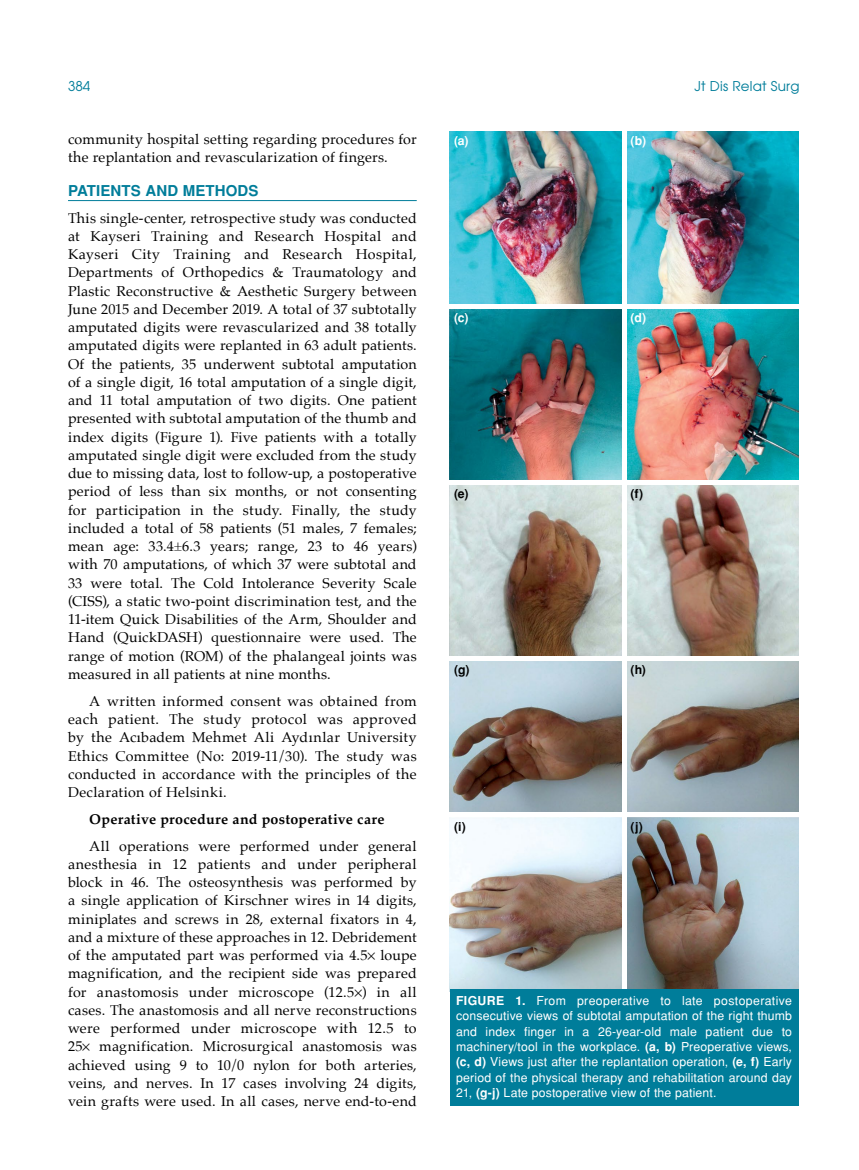
<style>
.page{position:relative;width:859px;height:1170px;background:#fff}
.page>*{position:absolute;margin:0;border:0;box-sizing:border-box;transform-origin:0 0}
.t1{font:700 15px "Helvetica Tr";letter-spacing:.005em;color:#007d9a}
.t2{font:14.25px/18.3px "Palatino";letter-spacing:.02em;color:#000;text-align:justify}
.t3{font:700 14.25px "Palatino";letter-spacing:.015em;color:#000}
.t4{font:13.5px "Avant Garde Tr";letter-spacing:.015em;color:#007d9a}
.t5{font:12.3px/15.3px "Helvetica Normal Tr";letter-spacing:.01em;color:#fff;text-align:justify}
.t6{font:700 12.3px "Helvetica Tr";color:#000}
.t7{font:700 12.3px "Helvetica Tr";color:#fff}
.s1{font-family:"Helvetica Tr";font-weight:700}
</style>
<div class="page">
<hr style="left:68px;top:200px;width:349px;height:1px;background:#007d9a">
<img style="left:450px;top:132px;width:349px;height:858px">
<div style="left:449px;top:304px;width:350px;height:5px;background:#fff"></div>
<hr style="left:622px;top:131px;width:4px;height:861px;background:#fff">
<hr style="left:449px;top:480px;width:350px;height:4px;background:#fff">
<div style="left:449px;top:656px;width:350px;height:5px;background:#fff"></div>
<div style="left:449px;top:812px;width:350px;height:5px;background:#fff"></div>
<div style="left:450px;top:989px;width:348px;height:117px;background:#007d9a"></div>
<p class="t4" style="left:68px;top:77px;width:24px">384</p>
<p class="t4" style="left:694px;top:77px;width:106px">Jt Dis Relat Surg</p>
<p class="t2" style="left:68px;top:129px;width:350px">community hospital setting regarding procedures for the replantation and revascularization of fingers.</p>
<p class="t1" style="left:68px;top:182px;width:192px">PATIENTS AND METHODS</p>
<p class="t2" style="left:68px;top:209px;width:350px">This single-center, retrospective study was conducted at Kayseri Training and Research Hospital and Kayseri City Training and Research Hospital, Departments of Orthopedics &amp; Traumatology and Plastic Reconstructive &amp; Aesthetic Surgery between June 2015 and December 2019. A total of 37 subtotally amputated digits were revascularized and 38 totally amputated digits were replanted in 63 adult patients.<br>Of the patients, 35 underwent subtotal amputation of a single digit, 16 total amputation of a single digit, and 11 total amputation of two digits. One patient presented with subtotal amputation of the thumb and index digits (Figure 1). Five patients with a totally amputated single digit were excluded from the study due to missing data, lost to follow-up, a postoperative period of less than six months, or not consenting for participation in the study. Finally, the study included a total of 58 patients (51 males, 7 females; mean age: 33.4±6.3 years; range, 23 to 46 years) with 70 amputations, of which 37 were subtotal and 33 were total. The Cold Intolerance Severity Scale (CISS), a static two-point discrimination test, and the 11-item Quick Disabilities of the Arm, Shoulder and Hand (QuickDASH) questionnaire were used. The range of motion (ROM) of the phalangeal joints was measured in all patients at nine months.</p>
<p class="t2" style="left:68px;top:691px;width:350px;text-indent:21px">A written informed consent was obtained from each patient. The study protocol was approved by the Acıbadem Mehmet Ali Aydınlar University Ethics Committee (No: 2019-11/30). The study was conducted in accordance with the principles of the Declaration of Helsinki.</p>
<p class="t3" style="left:89px;top:806px;width:297px">Operative procedure and postoperative care</p>
<p class="t2" style="left:68px;top:836px;width:350px;text-indent:21px">All operations were performed under general anesthesia in 12 patients and under peripheral block in 46. The osteosynthesis was performed by a single application of Kirschner wires in 14 digits, miniplates and screws in 28, external fixators in 4, and a mixture of these approaches in 12. Debridement of the amputated part was performed via 4.5 loupe magnification, and the recipient side was prepared for anastomosis under microscope (12.5 ) in all cases. The anastomosis and all nerve reconstructions were performed under microscope with 12.5 to 25 magnification. Microsurgical anastomosis was achieved using 9 to 10/0 nylon for both arteries, veins, and nerves. In 17 cases involving 24 digits, vein grafts were used. In all cases, nerve end-to-end</p>
<p class="t7" style="left:454px;top:133px;width:16px">(a)</p>
<p class="t7" style="left:631px;top:133px;width:17px">(b)</p>
<p class="t7" style="left:454px;top:310px;width:16px">(c)</p>
<p class="t7" style="left:631px;top:310px;width:17px">(d)</p>
<p class="t6" style="left:454px;top:486px;width:16px">(e)</p>
<p class="t6" style="left:631px;top:486px;width:14px">(f)</p>
<p class="t6" style="left:454px;top:662px;width:17px">(g)</p>
<p class="t6" style="left:631px;top:662px;width:17px">(h)</p>
<p class="t6" style="left:454px;top:819px;width:13px">(i)</p>
<p class="t6" style="left:631px;top:819px;width:14px">(j)</p>
<p class="t5" style="left:456px;top:992px;width:337px"><span class="s1">FIGURE 1.</span> From preoperative to late postoperative consecutive views of subtotal amputation of the right thumb and index finger in a 26-year-old male patient due to machinery/tool in the workplace. <span class="s1">(a, b)</span> Preoperative views, <span class="s1">(c, d)</span> Views just after the replantation operation, <span class="s1">(e, f)</span> Early period of the physical therapy and rehabilitation around day 21, <span class="s1">(g-j)</span> Late postoperative view of the patient.</p>
</div>
